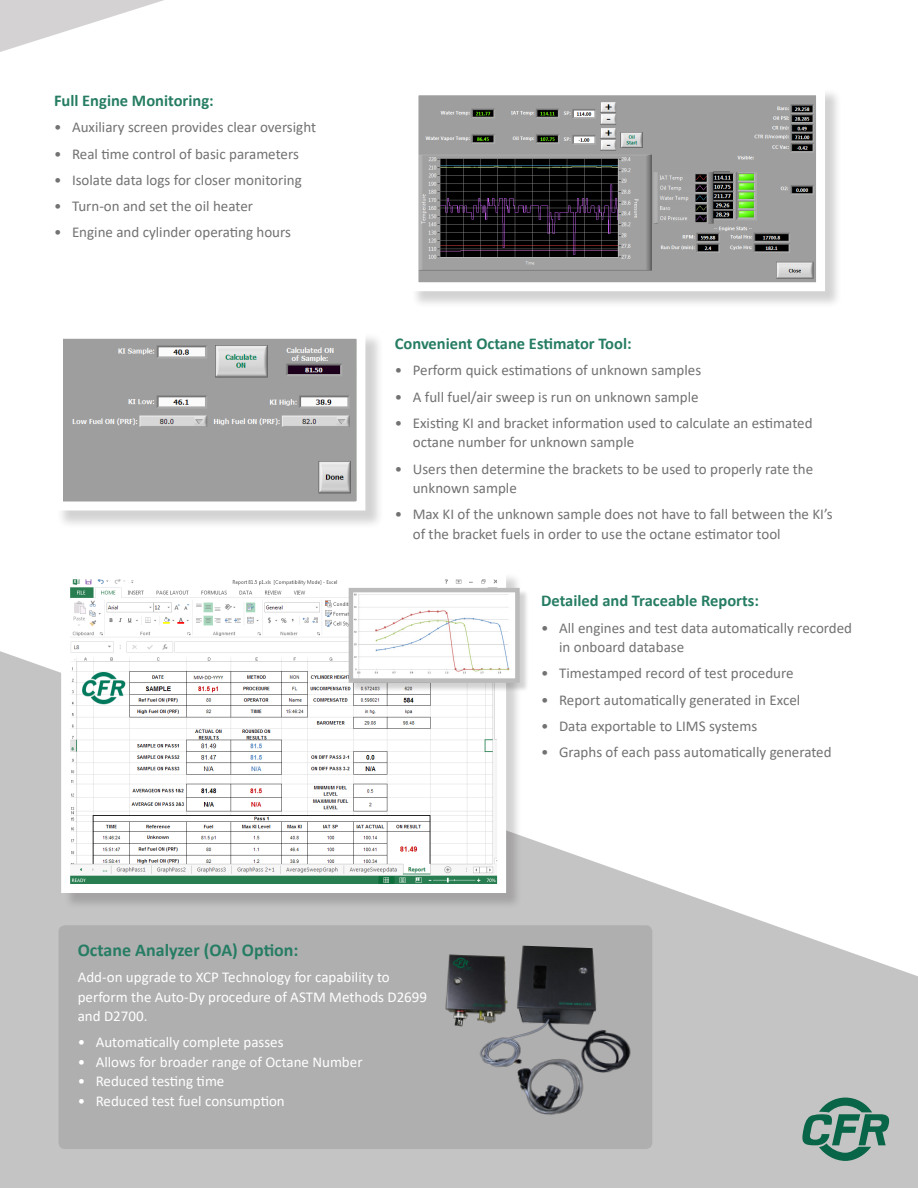
<style>
.page{position:relative;width:918px;height:1188px;background:#fff}
.page>*{position:absolute;margin:0;border:0;box-sizing:border-box;transform-origin:0 0}
.Body_Hd_grn{font:700 18px "Calibri";color:#267d63}
.Body_Hd_grn-2{font:700 16.5px "Calibri";color:#267d63}
.t1{font:15px/19.5px "Calibri";color:#717271}
.BODY_BULLET{font:15px/19.5px "Calibri";color:#fff}
</style>
<div class="page">
<svg style="left:0;top:0;width:164px;height:52px"></svg>
<svg style="left:0;top:651px;width:918px;height:537px;fill:#c5c4c4"></svg>
<div style="left:412px;top:88px;width:431px;height:221px;background:#231f20;opacity:.2"></div>
<img style="left:419px;top:96px;width:396px;height:185px">
<div style="left:409px;top:86px;width:416px;height:205px;border:9px solid #fff"></div>
<div style="left:63px;top:572px;width:459px;height:337px;background:#231f20;opacity:.2"></div>
<img style="left:71px;top:580px;width:425px;height:303px">
<div style="left:350px;top:589px;width:179px;height:103px;background:#231f20;opacity:.2"></div>
<img style="left:354px;top:593px;width:161px;height:85px">
<div style="left:349px;top:588px;width:171px;height:95px;border:4px solid #bcbbbb"></div>
<div style="left:56px;top:332px;width:328px;height:197px;background:#231f20;opacity:.2"></div>
<img style="left:64px;top:340px;width:291px;height:161px">
<div style="left:54px;top:330px;width:311px;height:181px;border:9px solid #fff"></div>
<div style="left:58px;top:925px;width:594px;height:224px;background:#b0afb0;border-radius:6px"></div>
<svg style="left:801px;top:1098px;width:89px;height:63px;background:#799e92"></svg>
<img style="left:445px;top:942px;width:209px;height:195px">
<p class="Body_Hd_grn-2" style="left:54px;top:89px;width:161px">Full Engine Monitoring:</p>
<p class="t1" style="left:54px;top:117px;width:264px">• Auxiliary screen provides clear oversight</p>
<p class="t1" style="left:54px;top:144px;width:246px">• Real time control of basic parameters</p>
<p class="t1" style="left:54px;top:170px;width:249px">• Isolate data logs for closer monitoring</p>
<p class="t1" style="left:54px;top:196px;width:201px">• Turn-on and set the oil heater</p>
<p class="t1" style="left:54px;top:222px;width:239px">• Engine and cylinder operating hours</p>
<p class="Body_Hd_grn-2" style="left:395px;top:332px;width:238px">Convenient Octane Estimator Tool:</p>
<p class="t1" style="left:395px;top:360px;width:308px">• Perform quick estimations of unknown samples</p>
<p class="t1" style="left:395px;top:387px;width:305px">• A full fuel/air sweep is run on unknown sample</p>
<p class="t1" style="left:413px;top:413px;width:401px;text-indent:-18px">• Existing KI and bracket information used to calculate an estimated octane number for unknown sample</p>
<p class="t1" style="left:413px;top:459px;width:402px;text-indent:-18px">• Users then determine the brackets to be used to properly rate the unknown sample</p>
<p class="t1" style="left:413px;top:504px;width:421px;text-indent:-18px">• Max KI of the unknown sample does not have to fall between the KI’s of the bracket fuels in order to use the octane estimator tool</p>
<p class="Body_Hd_grn-2" style="left:541px;top:589px;width:219px">Detailed and Traceable Reports:</p>
<p class="t1" style="left:559px;top:618px;width:295px;text-indent:-18px">• All engines and test data automatically recorded in onboard database</p>
<p class="t1" style="left:541px;top:663px;width:254px">• Timestamped record of test procedure</p>
<p class="t1" style="left:541px;top:690px;width:261px">• Report automatically generated in Excel</p>
<p class="t1" style="left:541px;top:716px;width:218px">• Data exportable to LIMS systems</p>
<p class="t1" style="left:541px;top:742px;width:292px">• Graphs of each pass automatically generated</p>
<p class="Body_Hd_grn" style="left:78px;top:937px;width:222px">Octane Analyzer (OA) Option:</p>
<p class="BODY_BULLET" style="left:78px;top:967px;width:351px">Add-on upgrade to XCP Technology for capability to perform the Auto-Dy procedure of ASTM Methods D2699 and D2700.</p>
<p class="BODY_BULLET" style="left:78px;top:1032px;width:207px">• Automatically complete passes</p>
<p class="BODY_BULLET" style="left:78px;top:1052px;width:286px">• Allows for broader range of Octane Number</p>
<p class="BODY_BULLET" style="left:78px;top:1071px;width:148px">• Reduced testing time</p>
<p class="BODY_BULLET" style="left:78px;top:1091px;width:209px">• Reduced test fuel consumption</p>
</div>
